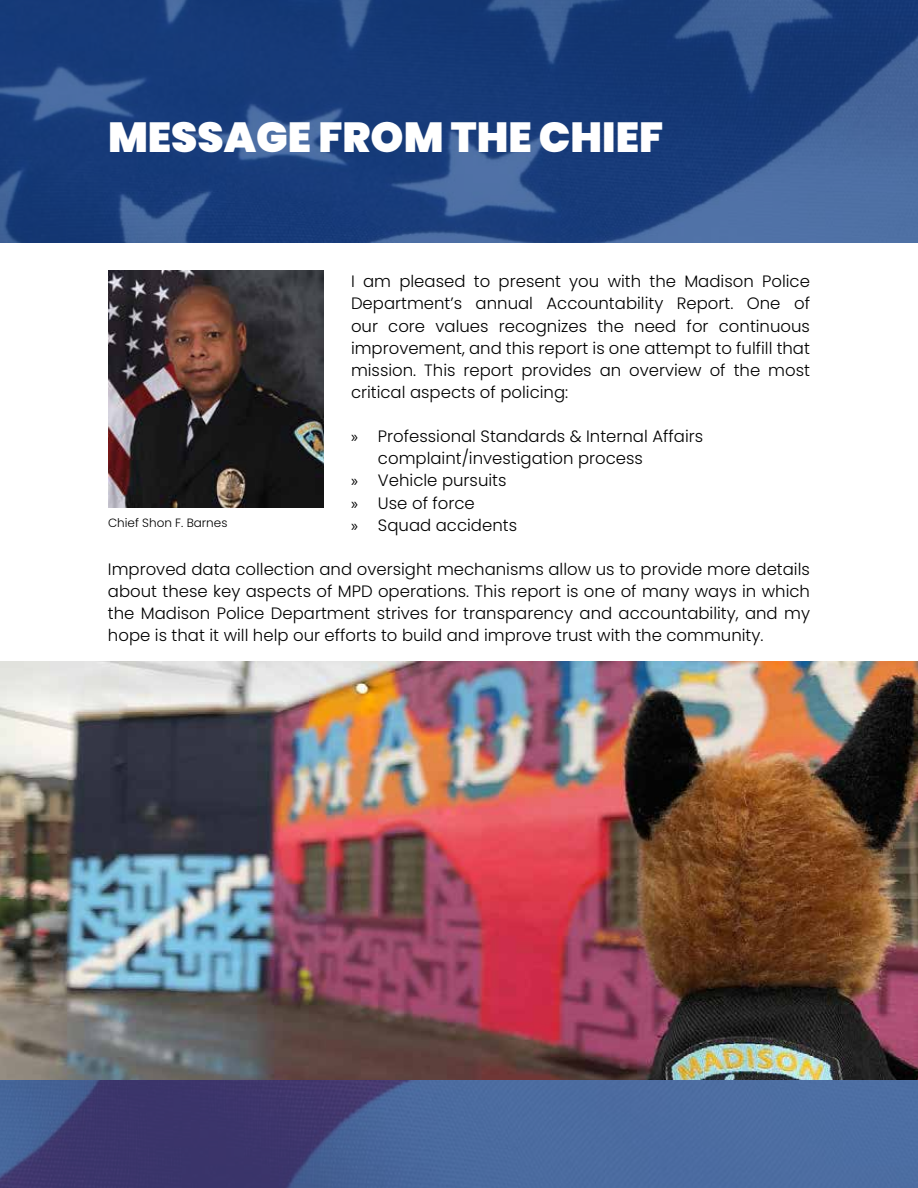
<style>
.page{position:relative;width:918px;height:1188px;background:#fff}
.page>*{position:absolute;margin:0;border:0;box-sizing:border-box;transform-origin:0 0}
.t1{font:900 42px "Poppins";color:#fff}
.t2{font:300 16.5px/22.2px "Poppins";color:#000;text-align:justify}
.t3{font:300 12px "Poppins";color:#000}
.s1{font-family:"Myriad Pro";font-weight:400}
</style>
<div class="page">
<svg style="left:0;top:0;width:918px;height:243px;background:#224581"></svg>
<img style="left:0;top:662px;width:918px;height:418px">
<svg style="left:0;top:1080px;width:918px;height:108px;background:#465a8f"></svg>
<img style="left:108px;top:270px;width:216px;height:238px">
<h1 class="t1" style="left:108px;top:113px;width:557px">MESSAGE FROM THE CHIEF</h1>
<p class="t2" style="left:351px;top:271px;width:461px">I am pleased to present you with the Madison Police Department’s annual Accountability Report. One of our core values recognizes the need for continuous improvement, and this report is one attempt to fulfill that mission. This report provides an overview of the most critical aspects of policing:</p>
<p class="t2" style="left:351px;top:425px;width:354px"><span class="s1">»</span> Professional Standards &amp; Internal Affairs</p>
<p class="t2" style="left:378px;top:448px;width:266px">complaint/investigation process</p>
<p class="t2" style="left:351px;top:470px;width:157px"><span class="s1">»</span> Vehicle pursuits</p>
<p class="t2" style="left:351px;top:492px;width:125px"><span class="s1">»</span> Use of force</p>
<p class="t2" style="left:351px;top:514px;width:168px"><span class="s1">»</span> Squad accidents</p>
<p class="t2" style="left:108px;top:558px;width:704px">Improved data collection and oversight mechanisms allow us to provide more details about these key aspects of MPD operations. This report is one of many ways in which the Madison Police Department strives for transparency and accountability, and my hope is that it will help our efforts to build and improve trust with the community.</p>
<p class="t3" style="left:108px;top:516px;width:121px">Chief Shon F. Barnes</p>
</div>
